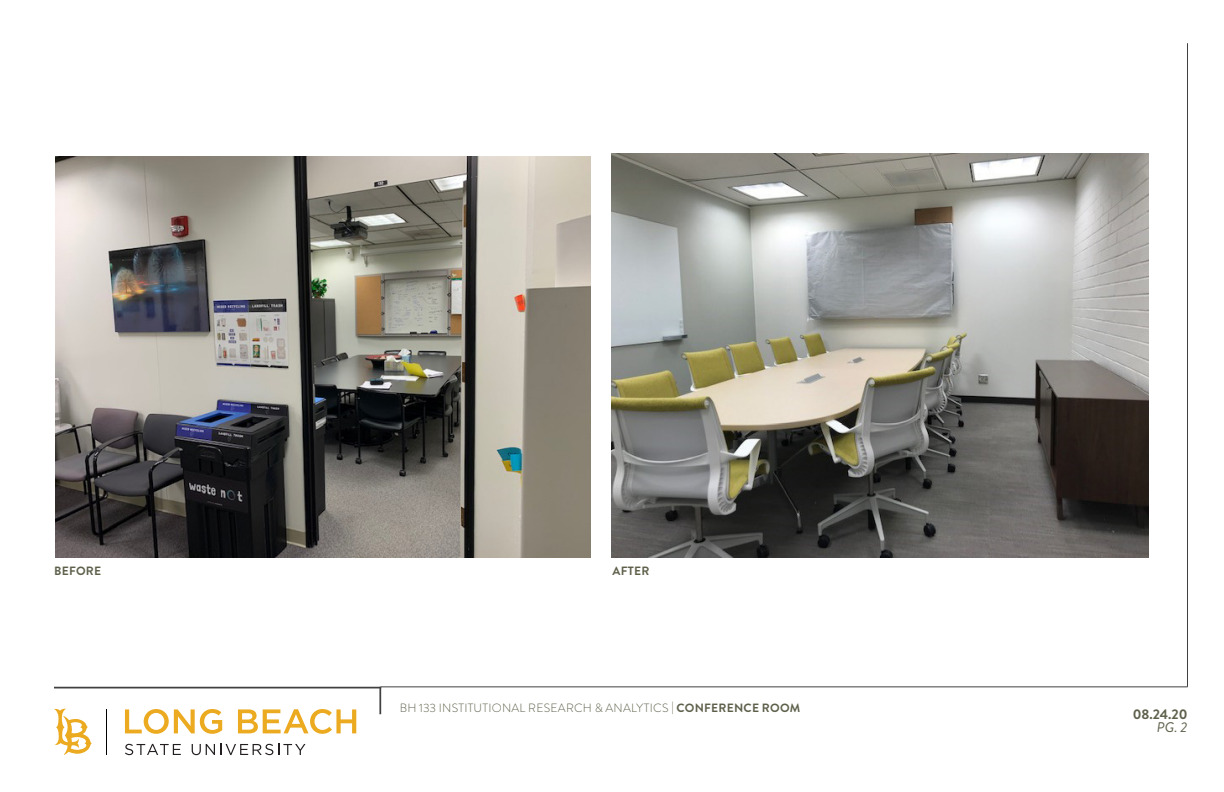
<style>
.page{position:relative;width:1224px;height:792px;background:#fff}
.page>*{position:absolute;margin:0;border:0;box-sizing:border-box;transform-origin:0 0}
.t1{font:700 14px "Brandon Grotesque";color:#5f604b}
.t2{font:italic 14px "Brandon Grotesque";color:#5f604b}
.t3{font:300 12px "Brandon Grotesque";letter-spacing:.02em;color:#5f604b}
.t4{font:700 12px "Brandon Grotesque";letter-spacing:.02em;color:#5f604b}
.s1{font-weight:700}
</style>
<div class="page">
<hr style="left:381px;top:687px;width:807px;height:1px;background:#404040">
<hr style="left:1187px;top:43px;width:1px;height:644px;background:#404040">
<hr style="left:379px;top:687px;width:2px;height:27px;background:#404040">
<hr style="left:54px;top:687px;width:327px;height:1px;background:#404040">
<svg style="left:54px;top:709px;width:38px;height:46px"></svg>
<hr style="left:106px;top:709px;width:1px;height:46px;background:#000">
<svg style="left:125px;top:709px;width:97px;height:25px"></svg>
<svg style="left:238px;top:709px;width:118px;height:25px"></svg>
<svg style="left:125px;top:744px;width:56px;height:11px"></svg>
<svg style="left:192px;top:744px;width:114px;height:11px"></svg>
<img style="left:55px;top:156px;width:535px;height:401px">
<img style="left:611px;top:154px;width:538px;height:403px">
<p class="t4" style="left:54px;top:563px;width:49px">BEFORE</p>
<p class="t4" style="left:613px;top:563px;width:38px">AFTER</p>
<p class="t3" style="left:400px;top:700px;width:402px">BH 133 INSTITUTIONAL RESEARCH &amp; ANALYTICS | <span class="s1">CONFERENCE ROOM</span></p>
<p class="t1" style="left:1133px;top:704px;width:56px">08.24.20</p>
<p class="t2" style="left:1157px;top:718px;width:32px">PG. 2</p>
</div>
